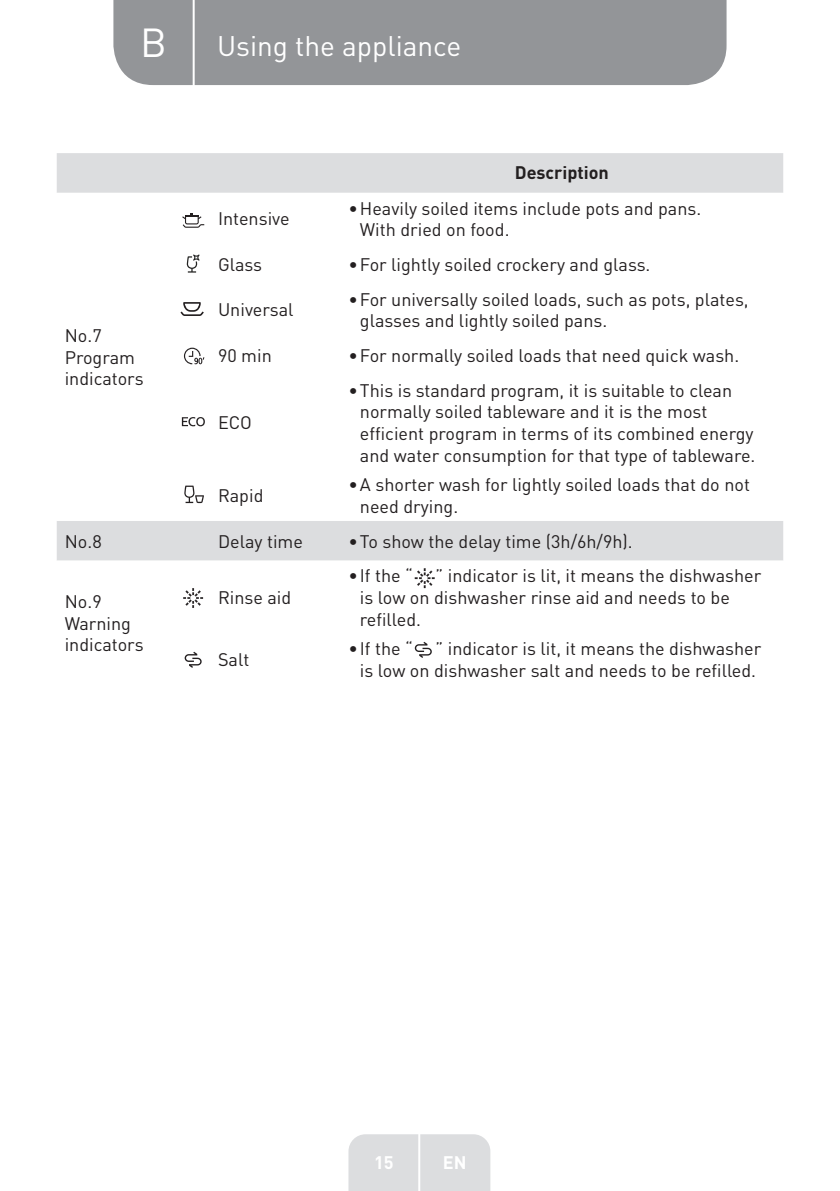
<style>
.page{position:relative;width:840px;height:1191px;background:#fff}
.page>*{position:absolute;margin:0;border:0;box-sizing:border-box;transform-origin:0 0}
.t1{font:40px "DIN Pro";color:#fff}
.t2{font:28px "DIN Pro";color:#fff}
.Body__Table{font:18px/21.6px "DIN Pro";color:#231f20}
.Body__Table-2{font:700 18px "DIN Pro";color:#231f20}
.t3{font:700 18px "DIN Pro";color:#fff}
</style>
<div class="page">
<div style="left:113px;top:0;width:613px;height:85px;background:#939598"></div>
<div style="left:348px;top:1134px;width:142px;height:57px;background:#dcdddf"></div>
<hr style="left:418px;top:1111px;width:2px;height:80px;background:#fff">
<hr style="left:192px;top:0;width:2px;height:88px;background:#fff">
<div style="left:57px;top:153px;width:725px;height:40px;background:#dcdddf"></div>
<svg style="left:57px;top:224px;width:725px;height:440px"></svg>
<svg style="left:182px;top:213px;width:22px;height:15px"></svg>
<svg style="left:186px;top:254px;width:13px;height:19px"></svg>
<svg style="left:180px;top:302px;width:24px;height:14px"></svg>
<svg style="left:184px;top:348px;width:20px;height:16px"></svg>
<svg style="left:182px;top:417px;width:23px;height:9px"></svg>
<svg style="left:184px;top:485px;width:20px;height:18px"></svg>
<svg style="left:183px;top:588px;width:20px;height:20px"></svg>
<svg style="left:184px;top:651px;width:17px;height:17px"></svg>
<svg style="left:414px;top:568px;width:20px;height:20px"></svg>
<svg style="left:414px;top:642px;width:17px;height:16px"></svg>
<h1 class="t1" style="left:140px;top:15px;width:28px">B</h1>
<h2 class="t2" style="left:217px;top:27px;width:246px">Using the appliance</h2>
<p class="Body__Table-2" style="left:514px;top:158px;width:95px">Description</p>
<p class="Body__Table" style="left:65px;top:324px;width:38px">No.7</p>
<p class="Body__Table" style="left:65px;top:346px;width:80px">Program indicators</p>
<p class="Body__Table" style="left:218px;top:207px;width:73px">Intensive</p>
<p class="Body__Table" style="left:359px;top:196px;width:343px;text-indent:-11px">•Heavily soiled items include pots and pans.<br>With dried on food.</p>
<p class="Body__Table" style="left:218px;top:253px;width:46px">Glass</p>
<p class="Body__Table" style="left:348px;top:253px;width:303px">•For lightly soiled crockery and glass.</p>
<p class="Body__Table" style="left:218px;top:298px;width:77px">Universal</p>
<p class="Body__Table" style="left:359px;top:288px;width:390px;text-indent:-11px">•For universally soiled loads, such as pots, plates, glasses and lightly soiled pans.</p>
<p class="Body__Table" style="left:218px;top:344px;width:55px">90 min</p>
<p class="Body__Table" style="left:348px;top:344px;width:392px">•For normally soiled loads that need quick wash.</p>
<p class="Body__Table" style="left:218px;top:411px;width:35px">ECO</p>
<p class="Body__Table" style="left:359px;top:379px;width:397px;text-indent:-11px">•This is standard program, it is suitable to clean normally soiled tableware and it is the most efficient program in terms of its combined energy and water consumption for that type of tableware.</p>
<p class="Body__Table" style="left:218px;top:484px;width:47px">Rapid</p>
<p class="Body__Table" style="left:359px;top:473px;width:391px;text-indent:-11px">•A shorter wash for lightly soiled loads that do not need drying.</p>
<p class="Body__Table" style="left:65px;top:529px;width:38px">No.8</p>
<p class="Body__Table" style="left:218px;top:529px;width:86px">Delay time</p>
<p class="Body__Table" style="left:348px;top:529px;width:285px">•To show the delay time (3h/6h/9h).</p>
<p class="Body__Table" style="left:65px;top:590px;width:38px">No.9</p>
<p class="Body__Table" style="left:65px;top:611px;width:68px">Warning</p>
<p class="Body__Table" style="left:65px;top:633px;width:80px">indicators</p>
<p class="Body__Table" style="left:218px;top:586px;width:75px">Rinse aid</p>
<p class="Body__Table" style="left:218px;top:648px;width:33px">Salt</p>
<p class="Body__Table" style="left:359px;top:564px;width:403px;text-indent:-11px">•If the “ ” indicator is lit, it means the dishwasher is low on dishwasher rinse aid and needs to be refilled.</p>
<p class="Body__Table" style="left:348px;top:637px;width:414px;text-align:center">•If the “ ” indicator is lit, it means the dishwasher is low on dishwasher salt and needs to be refilled.</p>
<p class="t3" style="left:374px;top:1147px;width:21px">15</p>
<p class="t3" style="left:442px;top:1147px;width:25px">EN</p>
</div>
